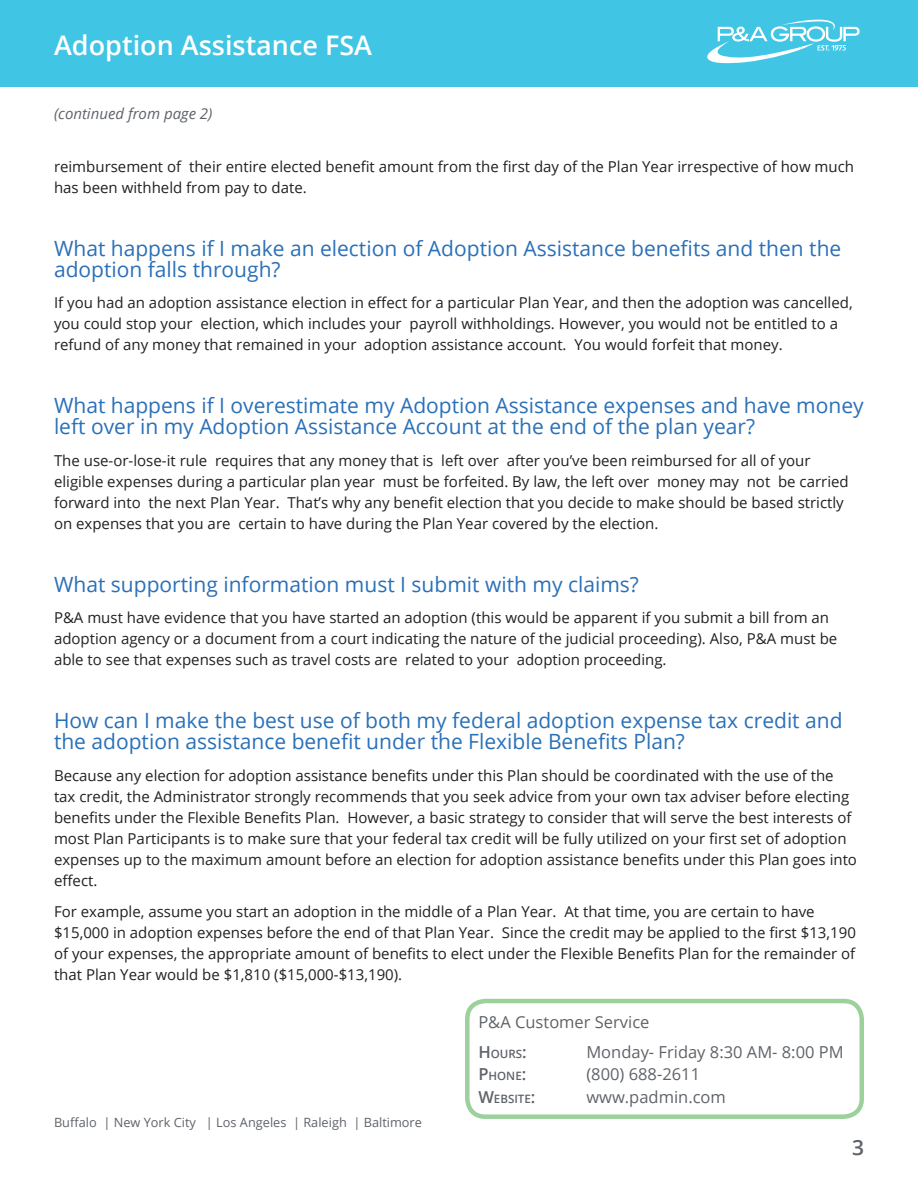
<style>
.page{position:relative;width:918px;height:1188px;background:#fff}
.page>*{position:absolute;margin:0;border:0;box-sizing:border-box;transform-origin:0 0}
.t1{font:600 27px "Open Sans";color:#fff}
.t2{font:21px/21px "Open Sans";color:#2a70b8}
.t3{font:600 21px "Open Sans";color:#5f6369}
.t4{font:16.5px "Open Sans";color:#5f6369}
.t5{font:15px/21px "Open Sans";color:#231f20}
.t6{font:italic 15px "Open Sans";color:#5f6369}
.t7{font:12.75px "Open Sans";color:#5f6369}
.t8{font:600 11.55px "Open Sans";color:#5f6369}
.s1{font-size:16.5px}
</style>
<div class="page">
<div style="left:0;top:0;width:918px;height:86px;background:#41c5e5"></div>
<svg style="left:707px;top:20px;width:153px;height:43px"></svg>
<div style="left:465px;top:999px;width:399px;height:120px;border:4px solid #9cd19c;border-radius:18px"></div>
<p class="t1" style="left:54px;top:26px;width:320px">Adoption Assistance FSA</p>
<p class="t6" style="left:54px;top:103px;width:160px">(continued from page 2)</p>
<p class="t5" style="left:54px;top:155px;width:802px">reimbursement of their entire elected benefit amount from the first day of the Plan Year irrespective of how much has been withheld from pay to date.</p>
<p class="t2" style="left:54px;top:237px;width:789px">What happens if I make an election of Adoption Assistance benefits and then the adoption falls through?</p>
<p class="t5" style="left:54px;top:292px;width:800px">If you had an adoption assistance election in effect for a particular Plan Year, and then the adoption was cancelled, you could stop your election, which includes your payroll withholdings. However, you would not be entitled to a refund of any money that remained in your adoption assistance account. You would forfeit that money.</p>
<p class="t2" style="left:54px;top:395px;width:811px">What happens if I overestimate my Adoption Assistance expenses and have money left over in my Adoption Assistance Account at the end of the plan year?</p>
<p class="t5" style="left:54px;top:449px;width:796px">The use-or-lose-it rule requires that any money that is left over after you’ve been reimbursed for all of your eligible expenses during a particular plan year must be forfeited. By law, the left over money may not be carried forward into the next Plan Year. That’s why any benefit election that you decide to make should be based strictly on expenses that you are certain to have during the Plan Year covered by the election.</p>
<p class="t2" style="left:54px;top:573px;width:586px">What supporting information must I submit with my claims?</p>
<p class="t5" style="left:54px;top:607px;width:785px">P&amp;A must have evidence that you have started an adoption (this would be apparent if you submit a bill from an adoption agency or a document from a court indicating the nature of the judicial proceeding). Also, P&amp;A must be able to see that expenses such as travel costs are related to your adoption proceeding.</p>
<p class="t2" style="left:54px;top:710px;width:790px">How can I make the best use of both my federal adoption expense tax credit and the adoption assistance benefit under the Flexible Benefits Plan?</p>
<p class="t5" style="left:54px;top:764px;width:805px">Because any election for adoption assistance benefits under this Plan should be coordinated with the use of the tax credit, the Administrator strongly recommends that you seek advice from your own tax adviser before electing benefits under the Flexible Benefits Plan. However, a basic strategy to consider that will serve the best interests of most Plan Participants is to make sure that your federal tax credit will be fully utilized on your first set of adoption expenses up to the maximum amount before an election for adoption assistance benefits under this Plan goes into effect.</p>
<p class="t5" style="left:54px;top:901px;width:803px">For example, assume you start an adoption in the middle of a Plan Year. At that time, you are certain to have $15,000 in adoption expenses before the end of that Plan Year. Since the credit may be applied to the first $13,190 of your expenses, the appropriate amount of benefits to elect under the Flexible Benefits Plan for the remainder of that Plan Year would be $1,810 ($15,000-$13,190).</p>
<p class="t7" style="left:54px;top:1114px;width:370px">Buffalo | New York City | Los Angeles | Raleigh | Baltimore</p>
<p class="t4" style="left:478px;top:1011px;width:173px">P&amp;A Customer Service</p>
<p class="t8" style="left:478px;top:1046px;width:50px"><span class="s1">H</span>OURS<span class="s1">:</span></p>
<p class="t4" style="left:586px;top:1041px;width:259px">Monday- Friday 8:30 AM- 8:00 PM</p>
<p class="t8" style="left:478px;top:1068px;width:49px"><span class="s1">P</span>HONE<span class="s1">:</span></p>
<p class="t4" style="left:586px;top:1063px;width:115px">(800) 688-2611</p>
<p class="t8" style="left:478px;top:1091px;width:59px"><span class="s1">W</span>EBSITE<span class="s1">:</span></p>
<p class="t4" style="left:586px;top:1086px;width:141px">www.padmin.com</p>
<p class="t3" style="left:852px;top:1133px;width:13px">3</p>
</div>
